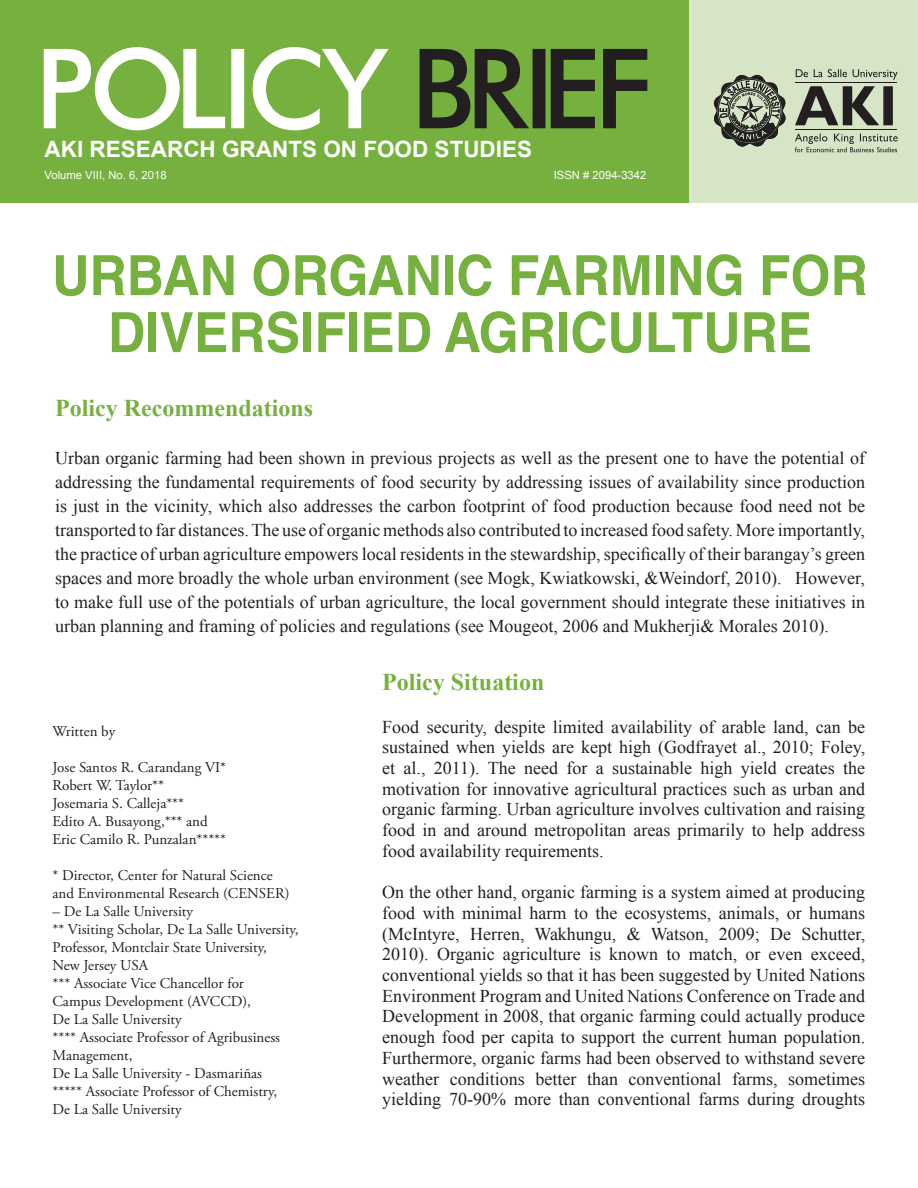
<style>
.page{position:relative;width:918px;height:1188px;background:#fff}
.page>*{position:absolute;margin:0;border:0;box-sizing:border-box;transform-origin:0 0}
.t1{font:700 55.5px/57px "Helvetica LT Std";color:#76b03e;text-align:center;scale:.93 1}
.Default{font:700 24px "Times New Roman";color:#76b03e}
.t2{font:700 22.5px "Arial";color:#fff}
.t3{font:18px/20.7px "Times New Roman";color:#231f20;text-align:justify}
.t4{font:15px/18px "Adobe Garamond Pro";color:#231f20}
.t5{font:11.25px "Arial";color:#fff}
</style>
<div class="page">
<div style="left:0;top:0;width:696px;height:203px;background:#76b03e"></div>
<svg style="left:44px;top:47px;width:345px;height:83px"></svg>
<svg style="left:420px;top:49px;width:227px;height:79px"></svg>
<div style="left:689px;top:0;width:229px;height:202px;background:#d5e5c6"></div>
<svg style="left:795px;top:134px;width:103px;height:18px"></svg>
<svg style="left:795px;top:86px;width:98px;height:39px"></svg>
<svg style="left:796px;top:69px;width:102px;height:11px"></svg>
<hr style="left:795px;top:82px;width:101px;height:1px;background:#231f20">
<hr style="left:795px;top:130px;width:101px;height:1px;background:#231f20">
<svg style="left:714px;top:75px;width:72px;height:72px"></svg>
<p class="t2" style="left:45px;top:134px;width:489px">AKI RESEARCH GRANTS ON FOOD STUDIES</p>
<p class="t5" style="left:45px;top:168px;width:123px">Volume VIII, No. 6, 2018</p>
<p class="t5" style="left:554px;top:168px;width:94px">ISSN # 2094-3342</p>
<p class="t1" style="left:52px;top:246px;width:879px">URBAN ORGANIC FARMING FOR<br>DIVERSIFIED AGRICULTURE</p>
<p class="Default" style="left:55px;top:392px;width:259px">Policy Recommendations</p>
<p class="t3" style="left:55px;top:446px;width:812px;line-height:24px">Urban organic farming had been shown in previous projects as well as the present one to have the potential of addressing the fundamental requirements of food security by addressing issues of availability since production is just in the vicinity, which also addresses the carbon footprint of food production because food need not be transported to far distances. The use of organic methods also contributed to increased food safety. More importantly, the practice of urban agriculture empowers local residents in the stewardship, specifically of their barangay’s green spaces and more broadly the whole urban environment (see Mogk, Kwiatkowski, &amp;Weindorf, 2010). However, to make full use of the potentials of urban agriculture, the local government should integrate these initiatives in urban planning and framing of policies and regulations (see Mougeot, 2006 and Mukherji&amp; Morales 2010).</p>
<p class="Default" style="left:382px;top:666px;width:164px">Policy Situation</p>
<p class="t3" style="left:382px;top:716px;width:484px">Food security, despite limited availability of arable land, can be sustained when yields are kept high (Godfrayet al., 2010; Foley, et al., 2011). The need for a sustainable high yield creates the motivation for innovative agricultural practices such as urban and organic farming. Urban agriculture involves cultivation and raising food in and around metropolitan areas primarily to help address food availability requirements.</p>
<p class="t3" style="left:382px;top:882px;width:485px">On the other hand, organic farming is a system aimed at producing food with minimal harm to the ecosystems, animals, or humans (McIntyre, Herren, Wakhungu, &amp; Watson, 2009; De Schutter, 2010). Organic agriculture is known to match, or even exceed, conventional yields so that it has been suggested by United Nations Environment Program and United Nations Conference on Trade and Development in 2008, that organic farming could actually produce enough food per capita to support the current human population.<br>Furthermore, organic farms had been observed to withstand severe weather conditions better than conventional farms, sometimes yielding 70-90% more than conventional farms during droughts</p>
<p class="t4" style="left:53px;top:723px;width:64px">Written by</p>
<p class="t4" style="left:53px;top:759px;width:175px">Jose Santos R. Carandang VI*</p>
<p class="t4" style="left:53px;top:777px;width:113px">Robert W. Taylor**</p>
<p class="t4" style="left:53px;top:795px;width:133px">Josemaria S. Calleja***</p>
<p class="t4" style="left:53px;top:813px;width:157px">Edito A. Busayong,*** and</p>
<p class="t4" style="left:53px;top:831px;width:175px">Eric Camilo R. Punzalan*****</p>
<p class="t4" style="left:53px;top:867px;width:222px">* Director, Center for Natural Science</p>
<p class="t4" style="left:53px;top:885px;width:238px">and Environmental Research (CENSER)</p>
<p class="t4" style="left:53px;top:903px;width:142px">– De La Salle University</p>
<p class="t4" style="left:53px;top:921px;width:248px">** Visiting Scholar, De La Salle University,<br>Professor, Montclair State University,</p>
<p class="t4" style="left:53px;top:957px;width:97px">New Jersey USA</p>
<p class="t4" style="left:53px;top:975px;width:193px">*** Associate Vice Chancellor for</p>
<p class="t4" style="left:53px;top:993px;width:200px">Campus Development (AVCCD),</p>
<p class="t4" style="left:53px;top:1011px;width:131px">De La Salle University</p>
<p class="t4" style="left:53px;top:1029px;width:229px">**** Associate Professor of Agribusiness<br>Management,</p>
<p class="t4" style="left:53px;top:1065px;width:211px">De La Salle University - Dasmariñas</p>
<p class="t4" style="left:53px;top:1083px;width:226px">***** Associate Professor of Chemistry,</p>
<p class="t4" style="left:53px;top:1101px;width:131px">De La Salle University</p>
</div>
